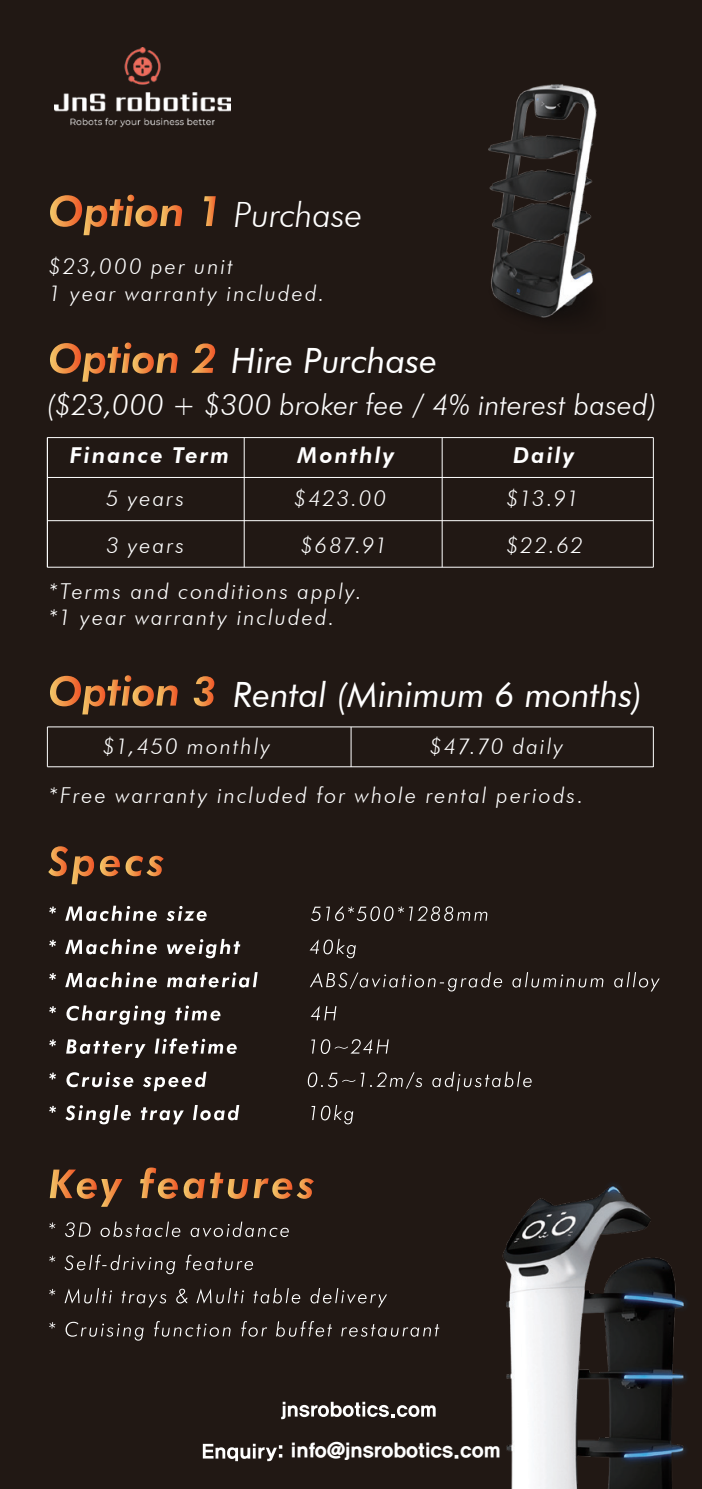
<style>
.page{position:relative;width:702px;height:1489px;background:#fff}
.page>*{position:absolute;margin:0;border:0;box-sizing:border-box;transform-origin:0 0}
.t1{font:italic 34.75px "Futura BT";letter-spacing:-.005em;color:#fff}
.t2{font:italic 300 34.75px "Futura BT";letter-spacing:-.005em;color:#fff}
.t3{font:italic 300 29px "Futura BT";letter-spacing:.01em;color:#fff}
.t4{font:italic 300 22px/26.5px "Futura BT";letter-spacing:.09em;color:#fff}
.t5{font:italic 800 22px "Futura BT";letter-spacing:.09em;color:#fff}
.t6{font:20px "YDI Web YGO160";color:#fff}
</style>
<div class="page">
<div style="left:0;top:0;width:702px;height:1488px;background:#211814"></div>
<svg style="left:49px;top:906px;width:7px;height:7px"></svg>
<svg style="left:65px;top:905px;width:92px;height:16px"></svg>
<svg style="left:166px;top:906px;width:41px;height:15px"></svg>
<svg style="left:311px;top:906px;width:9px;height:15px"></svg>
<svg style="left:326px;top:906px;width:161px;height:15px"></svg>
<svg style="left:49px;top:939px;width:7px;height:7px"></svg>
<svg style="left:65px;top:938px;width:92px;height:16px"></svg>
<svg style="left:167px;top:938px;width:73px;height:20px"></svg>
<svg style="left:309px;top:938px;width:47px;height:20px"></svg>
<svg style="left:49px;top:973px;width:7px;height:6px"></svg>
<svg style="left:65px;top:972px;width:92px;height:15px"></svg>
<svg style="left:167px;top:972px;width:90px;height:15px"></svg>
<svg style="left:310px;top:972px;width:192px;height:19px"></svg>
<svg style="left:512px;top:972px;width:91px;height:15px"></svg>
<svg style="left:614px;top:972px;width:45px;height:19px"></svg>
<svg style="left:49px;top:1006px;width:7px;height:7px"></svg>
<svg style="left:66px;top:1005px;width:99px;height:19px"></svg>
<svg style="left:175px;top:1005px;width:45px;height:15px"></svg>
<svg style="left:310px;top:1006px;width:26px;height:14px"></svg>
<svg style="left:49px;top:1039px;width:7px;height:7px"></svg>
<svg style="left:66px;top:1039px;width:79px;height:18px"></svg>
<svg style="left:155px;top:1038px;width:82px;height:15px"></svg>
<svg style="left:311px;top:1039px;width:4px;height:14px"></svg>
<svg style="left:321px;top:1039px;width:68px;height:14px"></svg>
<svg style="left:49px;top:1072px;width:7px;height:7px"></svg>
<svg style="left:66px;top:1072px;width:67px;height:15px"></svg>
<svg style="left:143px;top:1071px;width:63px;height:20px"></svg>
<svg style="left:308px;top:1072px;width:56px;height:15px"></svg>
<svg style="left:370px;top:1072px;width:52px;height:16px"></svg>
<svg style="left:432px;top:1071px;width:99px;height:20px"></svg>
<svg style="left:49px;top:1105px;width:7px;height:7px"></svg>
<svg style="left:65px;top:1105px;width:66px;height:19px"></svg>
<svg style="left:141px;top:1107px;width:43px;height:17px"></svg>
<svg style="left:193px;top:1105px;width:46px;height:15px"></svg>
<svg style="left:311px;top:1105px;width:4px;height:14px"></svg>
<svg style="left:321px;top:1105px;width:32px;height:19px"></svg>
<svg style="left:48px;top:846px;width:46px;height:38px"></svg>
<svg style="left:100px;top:855px;width:64px;height:21px"></svg>
<svg style="left:49px;top:1222px;width:6px;height:6px"></svg>
<svg style="left:65px;top:1222px;width:25px;height:14px"></svg>
<svg style="left:100px;top:1221px;width:80px;height:15px"></svg>
<svg style="left:191px;top:1221px;width:98px;height:16px"></svg>
<svg style="left:49px;top:1255px;width:6px;height:6px"></svg>
<svg style="left:65px;top:1254px;width:110px;height:20px"></svg>
<svg style="left:186px;top:1254px;width:67px;height:16px"></svg>
<svg style="left:49px;top:1288px;width:6px;height:7px"></svg>
<svg style="left:65px;top:1288px;width:47px;height:15px"></svg>
<svg style="left:122px;top:1291px;width:44px;height:16px"></svg>
<svg style="left:176px;top:1288px;width:12px;height:15px"></svg>
<svg style="left:196px;top:1288px;width:48px;height:15px"></svg>
<svg style="left:254px;top:1288px;width:46px;height:15px"></svg>
<svg style="left:310px;top:1288px;width:77px;height:19px"></svg>
<svg style="left:49px;top:1322px;width:6px;height:6px"></svg>
<svg style="left:66px;top:1321px;width:78px;height:19px"></svg>
<svg style="left:154px;top:1321px;width:76px;height:15px"></svg>
<svg style="left:241px;top:1321px;width:26px;height:15px"></svg>
<svg style="left:276px;top:1321px;width:56px;height:15px"></svg>
<svg style="left:341px;top:1324px;width:98px;height:12px"></svg>
<svg style="left:50px;top:1169px;width:72px;height:37px"></svg>
<svg style="left:140px;top:1167px;width:38px;height:31px"></svg>
<svg style="left:184px;top:1172px;width:130px;height:26px"></svg>
<img style="left:55px;top:47px;width:175px;height:81px">
<svg style="left:50px;top:195px;width:132px;height:40px"></svg>
<svg style="left:204px;top:196px;width:12px;height:30px"></svg>
<svg style="left:50px;top:342px;width:128px;height:40px"></svg>
<svg style="left:191px;top:343px;width:24px;height:30px"></svg>
<hr style="left:47px;top:437px;width:606px;height:1px;background:#fff">
<hr style="left:47px;top:477px;width:606px;height:1px;background:#fff">
<hr style="left:47px;top:520px;width:606px;height:1px;background:#fff">
<hr style="left:47px;top:566px;width:606px;height:1px;background:#fff">
<hr style="left:47px;top:437px;width:1px;height:130px;background:#fff">
<hr style="left:652px;top:437px;width:1px;height:130px;background:#fff">
<hr style="left:441px;top:437px;width:1px;height:130px;background:#fff">
<hr style="left:244px;top:437px;width:1px;height:130px;background:#fff">
<svg style="left:50px;top:675px;width:128px;height:39px"></svg>
<svg style="left:194px;top:676px;width:20px;height:30px"></svg>
<hr style="left:47px;top:726px;width:606px;height:1px;background:#fff">
<hr style="left:47px;top:766px;width:606px;height:1px;background:#fff">
<hr style="left:47px;top:727px;width:1px;height:39px;background:#fff">
<hr style="left:652px;top:727px;width:1px;height:40px;background:#fff">
<hr style="left:350px;top:727px;width:1px;height:40px;background:#fff">
<svg style="left:281px;top:1401px;width:154px;height:17px"></svg>
<img style="left:502px;top:1184px;width:185px;height:304px">
<img style="left:488px;top:85px;width:109px;height:233px">
<svg style="left:203px;top:1443px;width:79px;height:17px"></svg>
<p class="t2" style="left:234px;top:193px;width:130px">Purchase</p>
<p class="t4" style="left:49px;top:253px;width:277px">$23,000 per unit<br>1 year warranty included.</p>
<p class="t1" style="left:231px;top:339px;width:207px">Hire Purchase</p>
<p class="t3" style="left:47px;top:387px;width:611px">($23,000 + $300 broker fee / 4% interest based)</p>
<p class="t5" style="left:70px;top:442px;width:161px">Finance Term</p>
<p class="t5" style="left:297px;top:442px;width:98px">Monthly</p>
<p class="t5" style="left:513px;top:442px;width:63px">Daily</p>
<p class="t4" style="left:106px;top:485px;width:79px">5 years</p>
<p class="t4" style="left:294px;top:485px;width:93px">$423.00</p>
<p class="t4" style="left:506px;top:485px;width:74px">$13.91</p>
<p class="t4" style="left:106px;top:532px;width:79px">3 years</p>
<p class="t4" style="left:301px;top:532px;width:88px">$687.91</p>
<p class="t4" style="left:506px;top:532px;width:78px">$22.62</p>
<p class="t4" style="left:49px;top:577px;width:314px">*Terms and conditions apply. *1 year warranty included.</p>
<p class="t1" style="left:233px;top:673px;width:411px">Rental (Minimum 6 months)</p>
<p class="t4" style="left:103px;top:732px;width:169px">$1,450 monthly</p>
<p class="t4" style="left:430px;top:732px;width:135px">$47.70 daily</p>
<p class="t4" style="left:49px;top:781px;width:536px">*Free warranty included for whole rental periods.</p>
<p class="t6" style="left:291px;top:1438px;width:211px">info@jnsrobotics.com</p>
</div>
